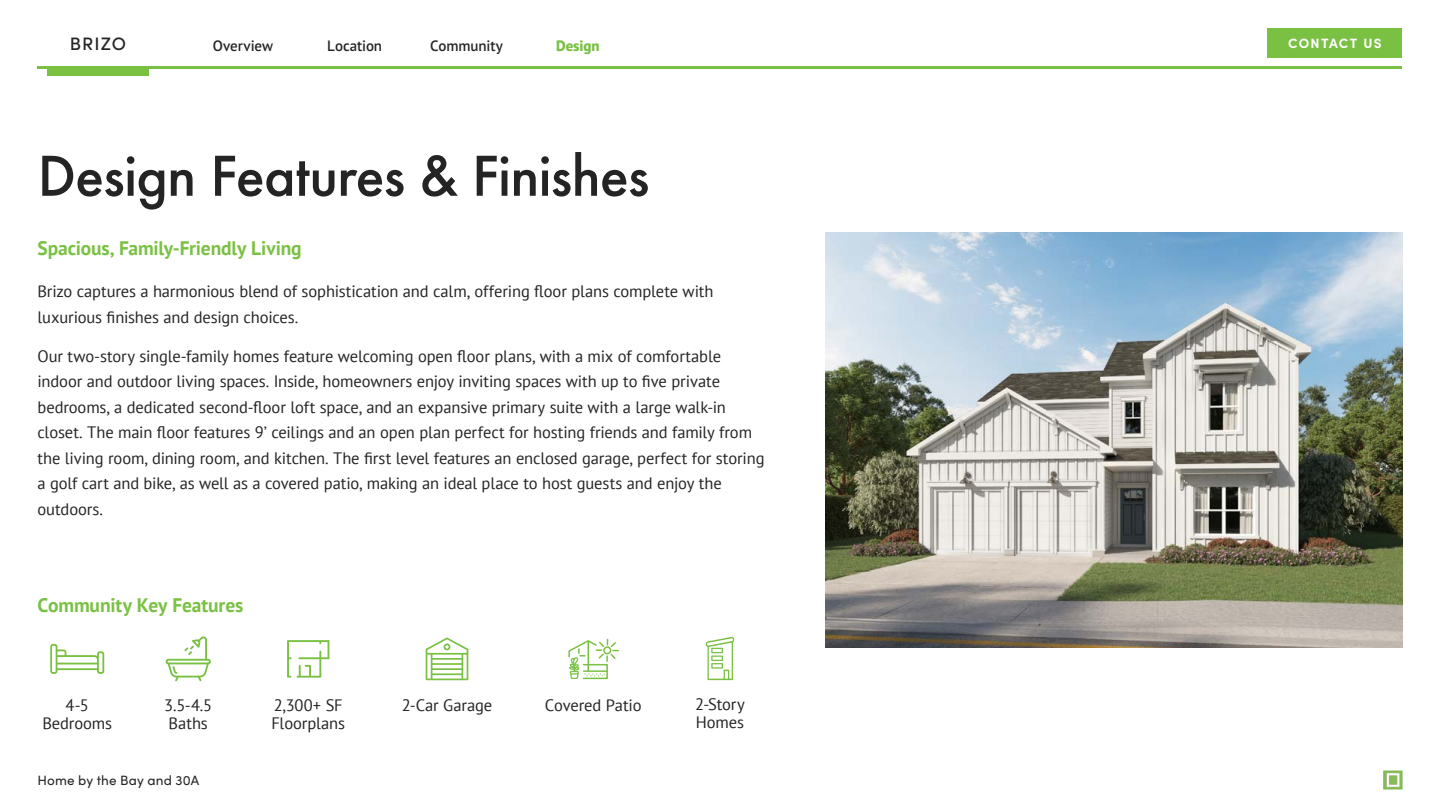
<style>
.page{position:relative;width:1440px;height:810px;background:#fff}
.page>*{position:absolute;margin:0;border:0;box-sizing:border-box;transform-origin:0 0}
.t1{font:500 60px "Futura PT";letter-spacing:-.015em;color:#242424}
.t2{font:700 19.5px "PT Sans";letter-spacing:-.005em;color:#7ac143}
.t3{font:500 18px "Sofia Pro";letter-spacing:.06em;color:#242424}
.t4{font:16.5px/25.5px "PT Sans";letter-spacing:-.005em;color:#242424}
.t5{font:600 15px "PT Sans Pro";letter-spacing:-.005em;color:#242424}
.t6{font:800 15px "PT Sans Pro";letter-spacing:-.005em;color:#7ac143}
.t7{font:13.5px "Sofia Pro";letter-spacing:.005em;color:#242424}
.t8{font:700 13.5px "Sofia Pro";letter-spacing:.09em;color:#fff}
</style>
<div class="page">
<img style="left:1384px;top:771px;width:18px;height:18px">
<div style="left:47px;top:68px;width:101px;height:7px;background:#7ac143"></div>
<hr style="left:38px;top:66px;width:1364px;height:3px;background:#7ac143">
<div style="left:1268px;top:28px;width:134px;height:30px;background:#7ac143"></div>
<svg style="left:50px;top:644px;width:54px;height:30px"></svg>
<svg style="left:166px;top:636px;width:45px;height:45px"></svg>
<svg style="left:426px;top:637px;width:42px;height:43px"></svg>
<svg style="left:706px;top:637px;width:28px;height:43px"></svg>
<svg style="left:287px;top:640px;width:42px;height:38px"></svg>
<svg style="left:568px;top:639px;width:50px;height:41px"></svg>
<img style="left:825px;top:232px;width:577px;height:415px">
<p class="t3" style="left:70px;top:31px;width:58px">BRIZO</p>
<p class="t5" style="left:213px;top:36px;width:62px">Overview</p>
<p class="t5" style="left:327px;top:36px;width:56px">Location</p>
<p class="t5" style="left:430px;top:36px;width:74px">Community</p>
<p class="t6" style="left:556px;top:35px;width:45px">Design</p>
<p class="t8" style="left:1288px;top:33px;width:95px">CONTACT US</p>
<h1 class="t1" style="left:38px;top:140px;width:613px">Design Features &amp; Finishes</h1>
<p class="t2" style="left:38px;top:235px;width:266px">Spacious, Family-Friendly Living</p>
<p class="t4" style="left:38px;top:278px;width:678px">Brizo captures a harmonious blend of sophistication and calm, offering floor plans complete with luxurious finishes and design choices.</p>
<p class="t4" style="left:38px;top:343px;width:729px">Our two-story single-family homes feature welcoming open floor plans, with a mix of comfortable indoor and outdoor living spaces. Inside, homeowners enjoy inviting spaces with up to five private bedrooms, a dedicated second-floor loft space, and an expansive primary suite with a large walk-in closet. The main floor features 9’ ceilings and an open plan perfect for hosting friends and family from the living room, dining room, and kitchen. The first level features an enclosed garage, perfect for storing a golf cart and bike, as well as a covered patio, making an ideal place to host guests and enjoy the outdoors.</p>
<p class="t2" style="left:38px;top:593px;width:207px">Community Key Features</p>
<p class="t4" style="left:42px;top:695px;width:71px;line-height:18px;text-align:center">4-5<br>Bedrooms</p>
<p class="t4" style="left:164px;top:695px;width:49px;line-height:18px">3.5-4.5<br>Baths</p>
<p class="t4" style="left:402px;top:692px;width:92px">2-Car Garage</p>
<p class="t4" style="left:695px;top:695px;width:51px;line-height:18px">2-Story<br>Homes</p>
<p class="t4" style="left:271px;top:695px;width:75px;line-height:18px">2,300+ SF<br>Floorplans</p>
<p class="t4" style="left:545px;top:692px;width:98px">Covered Patio</p>
<p class="t7" style="left:38px;top:770px;width:163px">Home by the Bay and 30A</p>
</div>
